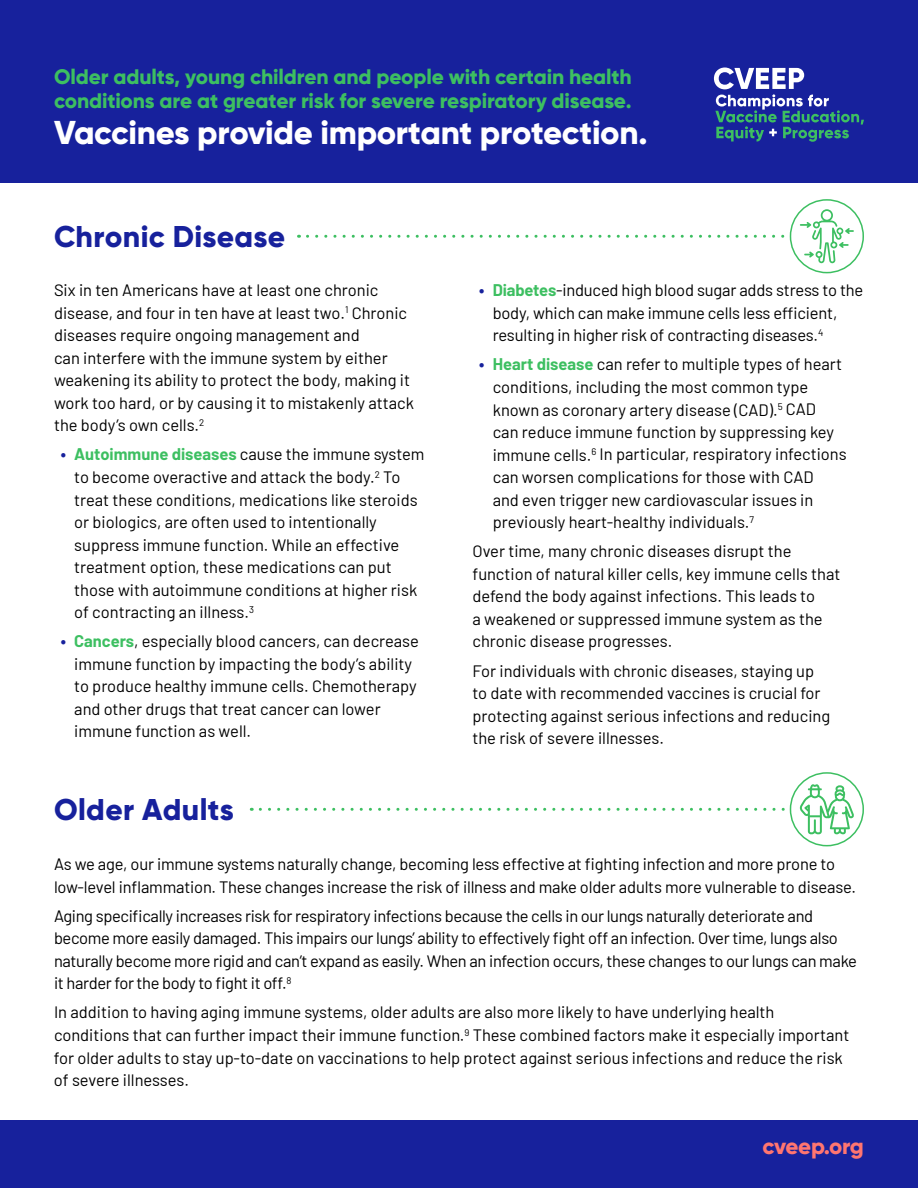
<style>
.page{position:relative;width:918px;height:1188px;background:#fff}
.page>*{position:absolute;margin:0;border:0;box-sizing:border-box;transform-origin:0 0}
.t1{font:800 33px "Gilroy";letter-spacing:-.01em;color:#fff}
.t2{font:800 30px "Gilroy";letter-spacing:.01em;color:#17219c}
.t3{font:800 22.5px "Gilroy";letter-spacing:-.015em;color:#ff7570}
.t4{font:800 21px/24px "Gilroy";letter-spacing:-.005em;color:#3dbf61}
.t5{font:16.5px/22.5px "Barlow";color:#000}
.t6{font:16.5px/22.5px "Barlow";letter-spacing:-.02em;color:#000}
.s1{font-weight:700;color:#17219c}
.s2{font-weight:700;color:#3dbf61}
</style>
<div class="page">
<div style="left:0;top:0;width:918px;height:182px;background:#17219c"></div>
<svg style="left:714px;top:68px;width:150px;height:74px"></svg>
<div style="left:0;top:1120px;width:918px;height:68px;background:#17219c"></div>
<svg style="left:790px;top:200px;width:73px;height:73px"></svg>
<div style="left:790px;top:199px;width:74px;height:74px;border:2px solid #3dbf61;border-radius:50%"></div>
<div style="left:790px;top:772px;width:74px;height:74px;border:2px solid #3dbf61;border-radius:50%"></div>
<svg style="left:260px;top:784px;width:597px;height:50px"></svg>
<svg style="left:307px;top:209px;width:550px;height:54px"></svg>
<p class="t4" style="left:54px;top:65px;width:579px">Older adults, young children and people with certain health conditions are at greater risk for severe respiratory disease.</p>
<h1 class="t1" style="left:54px;top:112px;width:595px">Vaccines provide important protection.</h1>
<h2 class="t2" style="left:54px;top:217px;width:233px">Chronic Disease</h2>
<p class="t5" style="left:54px;top:278px;width:361px">Six in ten Americans have at least one chronic disease, and four in ten have at least two.<sup>1</sup> Chronic diseases require ongoing management and<br>can interfere with the immune system by either weakening its ability to protect the body, making it work too hard, or by causing it to mistakenly attack the body’s own cells.<sup>2</sup></p>
<p class="t5" style="left:74px;top:442px;width:352px;text-indent:-13px"><span class="s1">•</span> <span class="s2">Autoimmune diseases</span> cause the immune system to become overactive and attack the body.<sup>2</sup> To treat these conditions, medications like steroids or biologics, are often used to intentionally suppress immune function. While an effective treatment option, these medications can put those with autoimmune conditions at higher risk of contracting an illness.<sup>3</sup></p>
<p class="t5" style="left:74px;top:629px;width:346px;text-indent:-13px"><span class="s1">•</span> <span class="s2">Cancers</span>, especially blood cancers, can decrease immune function by impacting the body’s ability to produce healthy immune cells. Chemotherapy and other drugs that treat cancer can lower immune function as well.</p>
<p class="t5" style="left:493px;top:278px;width:372px;text-indent:-13px"><span class="s1">•</span> <span class="s2">Diabetes</span>-induced high blood sugar adds stress to the body, which can make immune cells less efficient, resulting in higher risk of contracting diseases.<sup>4</sup></p>
<p class="t5" style="left:493px;top:352px;width:356px;text-indent:-13px"><span class="s1">•</span> <span class="s2">Heart disease</span> can refer to multiple types of heart conditions, including the most common type known as coronary artery disease (CAD).<sup>5</sup> CAD<br>can reduce immune function by suppressing key immune cells.<sup>6</sup> In particular, respiratory infections can worsen complications for those with CAD<br>and even trigger new cardiovascular issues in previously heart-healthy individuals.<sup>7</sup></p>
<p class="t5" style="left:472px;top:539px;width:369px">Over time, many chronic diseases disrupt the function of natural killer cells, key immune cells that defend the body against infections. This leads to<br>a weakened or suppressed immune system as the chronic disease progresses.</p>
<p class="t5" style="left:472px;top:658px;width:359px">For individuals with chronic diseases, staying up to date with recommended vaccines is crucial for protecting against serious infections and reducing the risk of severe illnesses.</p>
<h2 class="t2" style="left:54px;top:791px;width:181px">Older Adults</h2>
<p class="t5" style="left:54px;top:852px;width:804px">As we age, our immune systems naturally change, becoming less effective at fighting infection and more prone to low-level inflammation. These changes increase the risk of illness and make older adults more vulnerable to disease.</p>
<p class="t6" style="left:54px;top:903px;width:805px">Aging specifically increases risk for respiratory infections because the cells in our lungs naturally deteriorate and become more easily damaged. This impairs our lungs’ ability to effectively fight off an infection. Over time, lungs also naturally become more rigid and can’t expand as easily. When an infection occurs, these changes to our lungs can make it harder for the body to fight it off.<sup>8</sup></p>
<p class="t5" style="left:54px;top:1000px;width:797px">In addition to having aging immune systems, older adults are also more likely to have underlying health conditions that can further impact their immune function.<sup>9</sup> These combined factors make it especially important for older adults to stay up-to-date on vaccinations to help protect against serious infections and reduce the risk of severe illnesses.</p>
<h3 class="t3" style="left:762px;top:1132px;width:103px">cveep.org</h3>
</div>
